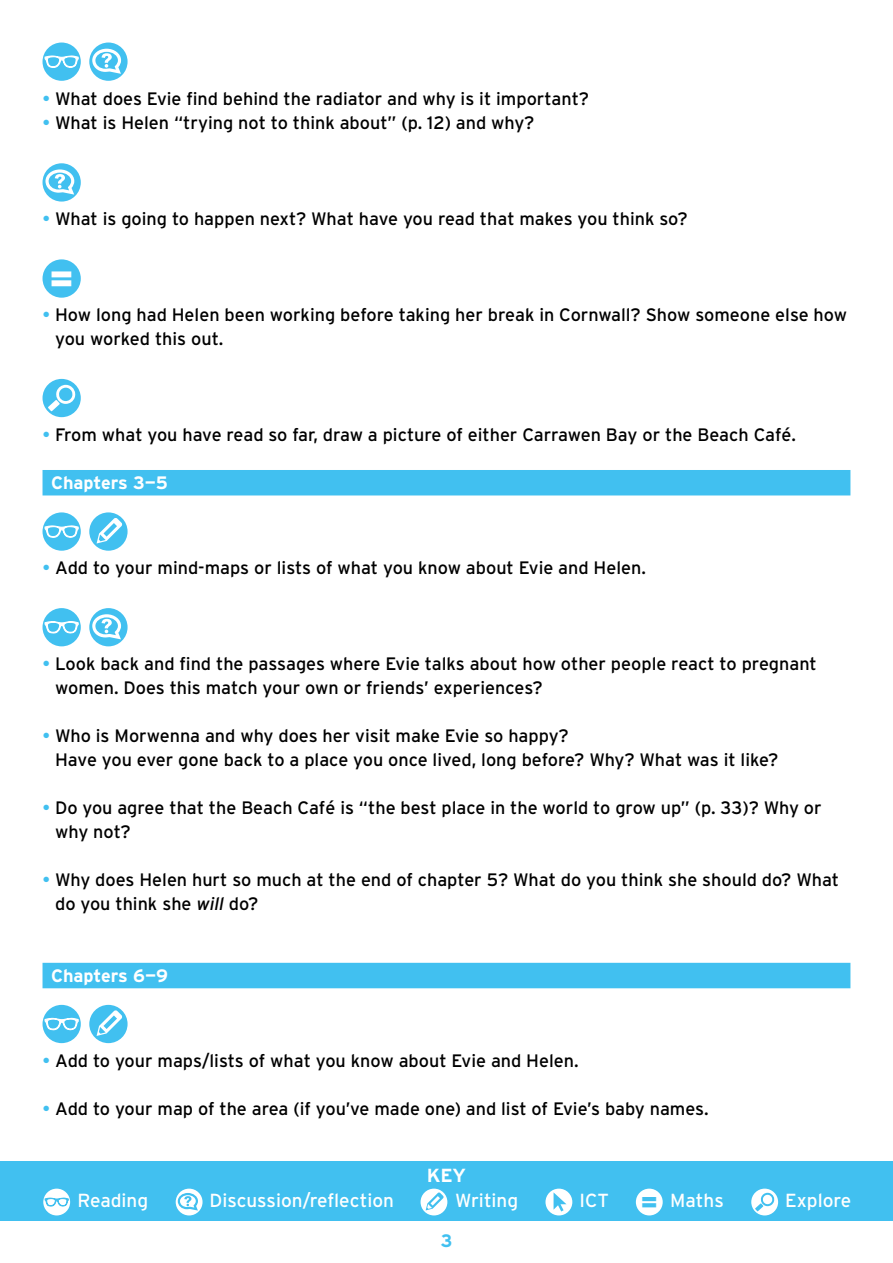
<style>
.page{position:relative;width:893px;height:1263px;background:#fff}
.page>*{position:absolute;margin:0;border:0;box-sizing:border-box;transform-origin:0 0}
.t1{font:900 32.4px "Interstate";color:#fff;scale:1.25 1}
.t2{font:900 22.65px "Interstate";color:#41c0f0;scale:1.25 1}
.t3{font:18.9px "Interstate";color:#fff}
.t4{font:700 18.9px "Interstate";color:#fff}
.t5{font:18px/24px "Interstate";color:#000}
.t6{font:700 18px "Interstate";color:#fff}
.t7{font:700 18px "Interstate";color:#41c0f0}
.s1{color:#41c0f0}
.s2{font-style:italic}
</style>
<div class="page">
<div style="left:43px;top:470px;width:807px;height:25px;background:#41c0f0"></div>
<div style="left:43px;top:963px;width:807px;height:25px;background:#41c0f0"></div>
<div style="left:43px;top:379px;width:38px;height:38px;background:#41c0f0;border-radius:50%"></div>
<svg style="left:48px;top:385px;width:28px;height:26px"></svg>
<div style="left:43px;top:259px;width:38px;height:39px;background:#41c0f0;border-radius:50%"></div>
<div style="left:89px;top:512px;width:39px;height:39px;background:#41c0f0;border-radius:50%"></div>
<svg style="left:97px;top:518px;width:25px;height:25px"></svg>
<div style="left:89px;top:608px;width:39px;height:38px;background:#41c0f0;border-radius:50%"></div>
<svg style="left:92px;top:614px;width:29px;height:25px"></svg>
<div style="left:43px;top:512px;width:38px;height:39px;background:#41c0f0;border-radius:50%"></div>
<svg style="left:44px;top:525px;width:36px;height:14px"></svg>
<div style="left:43px;top:608px;width:38px;height:38px;background:#41c0f0;border-radius:50%"></div>
<svg style="left:44px;top:620px;width:36px;height:15px"></svg>
<div style="left:0;top:1161px;width:893px;height:59px;background:#41c0f0"></div>
<svg style="left:751px;top:1188px;width:27px;height:27px"></svg>
<svg style="left:755px;top:1193px;width:20px;height:18px"></svg>
<div style="left:421px;top:1188px;width:26px;height:27px;background:#fff;border-radius:50%"></div>
<svg style="left:426px;top:1192px;width:18px;height:18px"></svg>
<svg style="left:176px;top:1188px;width:27px;height:27px"></svg>
<svg style="left:178px;top:1193px;width:20px;height:17px"></svg>
<div style="left:636px;top:1188px;width:27px;height:27px;background:#fff;border-radius:50%"></div>
<svg style="left:545px;top:1188px;width:27px;height:27px"></svg>
<svg style="left:554px;top:1192px;width:12px;height:19px"></svg>
<svg style="left:43px;top:1188px;width:27px;height:27px"></svg>
<svg style="left:44px;top:1197px;width:25px;height:24px"></svg>
<div style="left:43px;top:163px;width:38px;height:39px;background:#41c0f0;border-radius:50%"></div>
<svg style="left:45px;top:169px;width:29px;height:26px"></svg>
<div style="left:89px;top:43px;width:39px;height:38px;background:#41c0f0;border-radius:50%"></div>
<svg style="left:92px;top:49px;width:29px;height:25px"></svg>
<div style="left:43px;top:43px;width:38px;height:38px;background:#41c0f0;border-radius:50%"></div>
<svg style="left:44px;top:55px;width:36px;height:14px"></svg>
<div style="left:89px;top:1005px;width:39px;height:38px;background:#41c0f0;border-radius:50%"></div>
<svg style="left:97px;top:1010px;width:25px;height:26px"></svg>
<div style="left:43px;top:1005px;width:38px;height:38px;background:#41c0f0;border-radius:50%"></div>
<svg style="left:44px;top:1017px;width:36px;height:15px"></svg>
<p class="t5" style="left:43px;top:87px;width:548px"><span class="s1">•</span> What does Evie find behind the radiator and why is it important?</p>
<p class="t5" style="left:43px;top:111px;width:494px"><span class="s1">•</span> What is Helen “trying not to think about” (p. 12) and why?</p>
<p class="t5" style="left:43px;top:207px;width:647px"><span class="s1">•</span> What is going to happen next? What have you read that makes you think so?</p>
<h1 class="t1" style="left:49px;top:260px;width:22px">=</h1>
<p class="t5" style="left:55px;top:303px;width:793px;text-indent:-13px"><span class="s1">•</span> How long had Helen been working before taking her break in Cornwall? Show someone else how you worked this out.</p>
<p class="t5" style="left:43px;top:423px;width:755px"><span class="s1">•</span> From what you have read so far, draw a picture of either Carrawen Bay or the Beach Café.</p>
<p class="t6" style="left:51px;top:473px;width:118px">Chapters 3—5</p>
<p class="t5" style="left:43px;top:555px;width:605px"><span class="s1">•</span> Add to your mind-maps or lists of what you know about Evie and Helen.</p>
<p class="t5" style="left:55px;top:651px;width:763px;text-indent:-13px"><span class="s1">•</span> Look back and find the passages where Evie talks about how other people react to pregnant women. Does this match your own or friends’ experiences?</p>
<p class="t5" style="left:55px;top:723px;width:725px;text-indent:-13px"><span class="s1">•</span> Who is Morwenna and why does her visit make Evie so happy?<br>Have you ever gone back to a place you once lived, long before? Why? What was it like?</p>
<p class="t5" style="left:55px;top:795px;width:768px;text-indent:-13px"><span class="s1">•</span> Do you agree that the Beach Café is “the best place in the world to grow up” (p. 33)? Why or why not?</p>
<p class="t5" style="left:55px;top:867px;width:785px;text-indent:-13px"><span class="s1">•</span> Why does Helen hurt so much at the end of chapter 5? What do you think she should do? What do you think she <span class="s2">will</span> do?</p>
<p class="t6" style="left:51px;top:965px;width:119px">Chapters 6—9</p>
<p class="t5" style="left:43px;top:1048px;width:538px"><span class="s1">•</span> Add to your maps/lists of what you know about Evie and Helen.</p>
<p class="t5" style="left:43px;top:1096px;width:668px"><span class="s1">•</span> Add to your map of the area (if you’ve made one) and list of Evie’s baby names.</p>
<p class="t4" style="left:427px;top:1164px;width:41px">KEY</p>
<p class="t3" style="left:77px;top:1190px;width:72px">Reading</p>
<p class="t3" style="left:210px;top:1190px;width:186px">Discussion/reflection</p>
<p class="t3" style="left:455px;top:1190px;width:64px">Writing</p>
<p class="t3" style="left:580px;top:1190px;width:31px">ICT</p>
<p class="t3" style="left:670px;top:1190px;width:55px">Maths</p>
<p class="t3" style="left:785px;top:1190px;width:68px">Explore</p>
<p class="t2" style="left:640px;top:1189px;width:16px">=</p>
<p class="t7" style="left:441px;top:1230px;width:13px">3</p>
</div>
